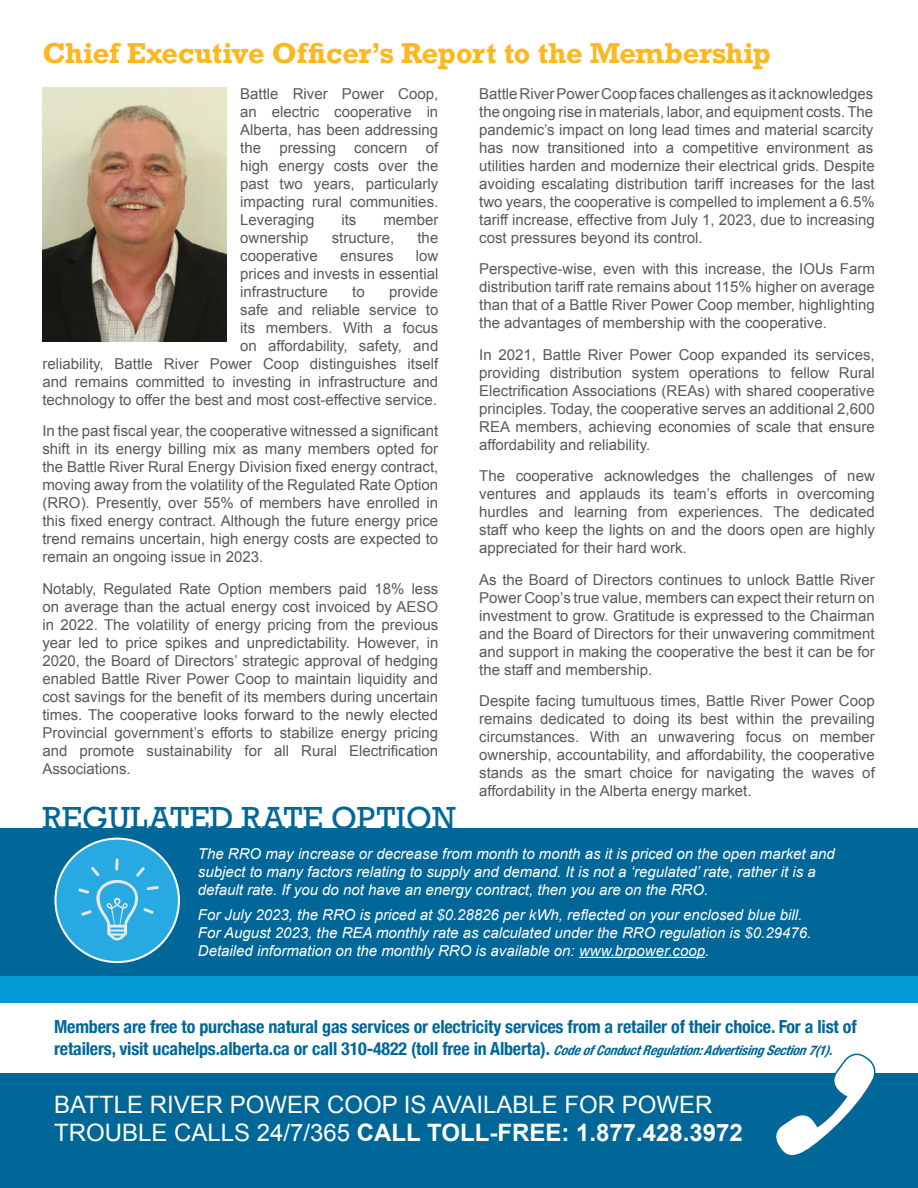
<style>
.page{position:relative;width:918px;height:1188px;background:#fff}
.page>*{position:absolute;margin:0;border:0;box-sizing:border-box;transform-origin:0 0}
.t1{font:30px "Rockwell";color:#016799}
.t2{font:700 27px "Rockwell";letter-spacing:-.01em;color:#fdb720}
.t3{font:24px/28.8px "Arial";color:#fff}
.t4{font:700 condensed 18px/21.6px "Helvetica Neue";letter-spacing:-.01em;color:#016799}
.t5{font:15px/18px "Arial";color:#58595b;text-align:justify}
.t6{font:italic 15px/18px "Arial";color:#fff}
.s1{font-style:italic;font-size:13.5px}
.s2{font-weight:700}
</style>
<div class="page">
<div style="left:0;top:828px;width:918px;height:148px;background:#016799"></div>
<div style="left:0;top:976px;width:918px;height:27px;background:#0199d6"></div>
<hr style="left:579px;top:957px;width:126px;height:1px;background:#fff">
<div style="left:0;top:1074px;width:918px;height:114px;background:#016799"></div>
<svg style="left:770px;top:1053px;width:109px;height:102px"></svg>
<div style="left:55px;top:839px;width:124px;height:123px;background:#27aae2;border-radius:50%"></div>
<svg style="left:78px;top:857px;width:83px;height:84px"></svg>
<img style="left:42px;top:88px;width:185px;height:253px">
<h2 class="t2" style="left:42px;top:35px;width:730px">Chief Executive Officer’s Report to the Membership</h2>
<p class="t5" style="left:240px;top:86px;width:200px">Battle River Power Coop, an electric cooperative in Alberta, has been addressing the pressing concern of high energy costs over the past two years, particularly impacting rural communities.<br>Leveraging</p>
<p class="t5" style="left:341px;top:212px;width:16px">its</p>
<p class="t5" style="left:383px;top:212px;width:57px">member</p>
<p class="t5" style="left:240px;top:230px;width:70px">ownership</p>
<p class="t5" style="left:332px;top:230px;width:64px">structure,</p>
<p class="t5" style="left:417px;top:230px;width:22px">the</p>
<p class="t5" style="left:240px;top:248px;width:79px">cooperative</p>
<p class="t5" style="left:340px;top:248px;width:55px">ensures</p>
<p class="t5" style="left:240px;top:248px;width:200px;text-indent:176px">low prices and invests in essential infrastructure</p>
<p class="t5" style="left:42px;top:284px;width:398px;text-align:right">provide<br>safe and reliable service to<br>its members. With a focus<br>on affordability, safety, and<br>reliability, Battle River Power Coop distinguishes itself and remains committed to investing in infrastructure and technology to offer the best and most cost-effective service.</p>
<p class="t5" style="left:42px;top:422px;width:397px">In the past fiscal year, the cooperative witnessed a significant shift in its energy billing mix as many members opted for the Battle River Rural Energy Division fixed energy contract, moving away from the volatility of the Regulated Rate Option (RRO). Presently, over 55% of members have enrolled in this fixed energy contract. Although the future energy price trend remains uncertain, high energy costs are expected to remain an ongoing issue in 2023.</p>
<p class="t5" style="left:42px;top:581px;width:398px">Notably, Regulated Rate Option members paid 18% less on average than the actual energy cost invoiced by AESO in 2022. The volatility of energy pricing from the previous year led to price spikes and unpredictability. However, in 2020, the Board of Directors’ strategic approval of hedging enabled Battle River Power Coop to maintain liquidity and cost savings for the benefit of its members during uncertain times. The cooperative looks forward to the newly elected Provincial government’s efforts to stabilize energy pricing and promote sustainability for all Rural Electrification Associations.</p>
<p class="t5" style="left:352px;top:284px;width:14px">to</p>
<h1 class="t1" style="left:42px;top:802px;width:415px">REGULATED RATE OPTION</h1>
<p class="t5" style="left:479px;top:86px;width:397px">Battle River Power Coop faces challenges as it acknowledges the ongoing rise in materials, labor, and equipment costs. The pandemic’s impact on long lead times and material scarcity has now transitioned into a competitive environment as utilities harden and modernize their electrical grids. Despite avoiding escalating distribution tariff increases for the last two years, the cooperative is compelled to implement a 6.5% tariff increase, effective from July 1, 2023, due to increasing cost pressures beyond its control.</p>
<p class="t5" style="left:479px;top:261px;width:397px">Perspective-wise, even with this increase, the IOUs Farm distribution tariff rate remains about 115% higher on average than that of a Battle River Power Coop member, highlighting the advantages of membership with the cooperative.</p>
<p class="t5" style="left:479px;top:347px;width:397px">In 2021, Battle River Power Coop expanded its services, providing distribution system operations to fellow Rural Electrification Associations (REAs) with shared cooperative principles. Today, the cooperative serves an additional 2,600<br>REA members, achieving economies of scale that ensure affordability and reliability.</p>
<p class="t5" style="left:479px;top:468px;width:397px">The cooperative acknowledges the challenges of new ventures and applauds its team’s efforts in overcoming hurdles and learning from experiences. The dedicated staff who keep the lights on and the doors open are highly appreciated for their hard work.</p>
<p class="t5" style="left:479px;top:572px;width:397px">As the Board of Directors continues to unlock Battle River Power Coop’s true value, members can expect their return on investment to grow. Gratitude is expressed to the Chairman and the Board of Directors for their unwavering commitment and support in making the cooperative the best it can be for the staff and membership.</p>
<p class="t5" style="left:479px;top:693px;width:397px">Despite facing tumultuous times, Battle River Power Coop remains dedicated to doing its best within the prevailing circumstances. With an unwavering focus on member ownership, accountability, and affordability, the cooperative stands as the smart choice for navigating the waves of affordability in the Alberta energy market.</p>
<p class="t6" style="left:198px;top:846px;width:638px">The RRO may increase or decrease from month to month as it is priced on the open market and subject to many factors relating to supply and demand. It is not a ‘regulated’ rate, rather it is a default rate. If you do not have an energy contract, then you are on the RRO.</p>
<p class="t6" style="left:198px;top:906px;width:615px">For July 2023, the RRO is priced at $0.28826 per kWh, reflected on your enclosed blue bill.<br>For August 2023, the REA monthly rate as calculated under the RRO regulation is $0.29476.<br>Detailed information on the monthly RRO is available on: www.brpower.coop.</p>
<p class="t4" style="left:54px;top:1018px;width:804px">Members are free to purchase natural gas services or electricity services from a retailer of their choice. For a list of retailers, visit ucahelps.alberta.ca or call 310-4822 (toll free in Alberta). <span class="s1">Codeof ConductRegulation:AdvertisingSection7(1).</span></p>
<h3 class="t3" style="left:54px;top:1092px;width:690px">BATTLE RIVER POWER COOP IS AVAILABLE FOR POWER<br>TROUBLE CALLS 24/7/365 <span class="s2">CALL TOLL-FREE: 1.877.428.3972</span></h3>
</div>
